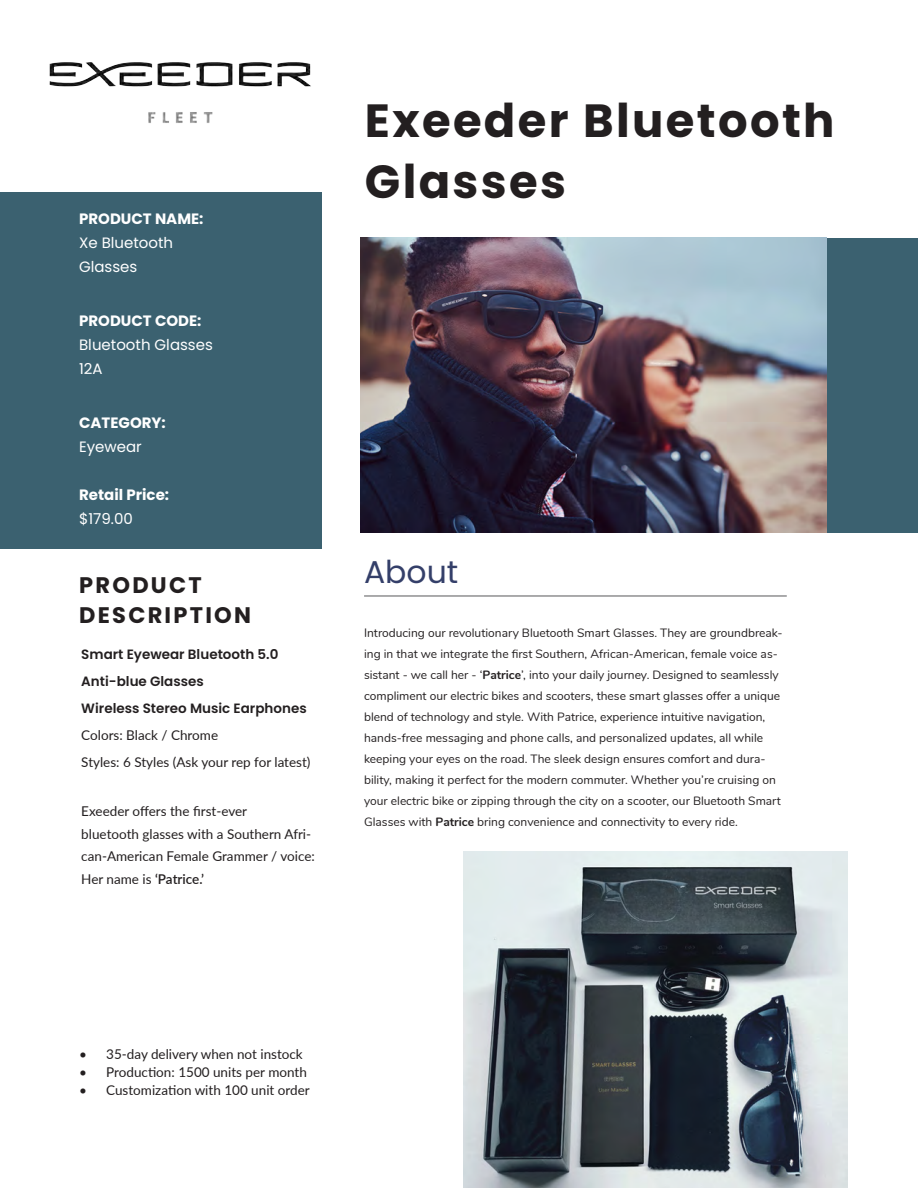
<style>
.page{position:relative;width:918px;height:1188px;background:#fff}
.page>*{position:absolute;margin:0;border:0;box-sizing:border-box;transform-origin:0 0}
.t1{font:700 46.5px "Poppins";letter-spacing:.05em;color:#231f20}
.Subtitle{font:31.5px "Poppins";color:#343f69}
.Heading_1_-_left{font:700 22.5px "Poppins";letter-spacing:.1em;color:#231f20}
.Heading_3_-_left{font:15px/24px "Poppins";color:#fff}
.Heading_3_-_left-2{font:700 15px "Poppins";color:#fff}
.t2{font:13.5px/22.5px "Lato";color:#231f20}
.t3{font:600 13.5px "Poppins";color:#231f20}
.Body_text_1_-_left{font:12px/21px "Nunito";color:#231f20}
.s1{font-weight:600}
.s2{font-weight:700}
</style>
<div class="page">
<div style="left:0;top:192px;width:322px;height:357px;background:#3b6170"></div>
<div style="left:364px;top:238px;width:554px;height:294px;background:#3b6170"></div>
<hr style="left:364px;top:596px;width:423px;height:1px;background:#57585a">
<img style="left:360px;top:238px;width:466px;height:294px">
<img style="left:49px;top:62px;width:262px;height:61px">
<img style="left:464px;top:851px;width:384px;height:337px">
<p class="Heading_3_-_left-2" style="left:79px;top:210px;width:126px">PRODUCT NAME:</p>
<p class="Heading_3_-_left" style="left:79px;top:231px;width:96px">Xe Bluetooth</p>
<p class="Heading_3_-_left" style="left:79px;top:255px;width:60px">Glasses</p>
<p class="Heading_3_-_left-2" style="left:79px;top:312px;width:124px">PRODUCT CODE:</p>
<p class="Heading_3_-_left" style="left:79px;top:333px;width:135px">Bluetooth Glasses<br>12A</p>
<p class="Heading_3_-_left-2" style="left:79px;top:414px;width:88px">CATEGORY:</p>
<p class="Heading_3_-_left" style="left:79px;top:435px;width:64px">Eyewear</p>
<p class="Heading_3_-_left-2" style="left:79px;top:486px;width:92px">Retail Price:</p>
<p class="Heading_3_-_left" style="left:79px;top:507px;width:55px">$179.00</p>
<p class="Heading_1_-_left" style="left:79px;top:572px;width:124px">PRODUCT</p>
<p class="Heading_1_-_left" style="left:79px;top:602px;width:173px">DESCRIPTION</p>
<p class="t3" style="left:81px;top:646px;width:199px">Smart Eyewear Bluetooth 5.0</p>
<p class="t3" style="left:81px;top:673px;width:124px">Anti-blue Glasses</p>
<p class="t3" style="left:81px;top:700px;width:227px">Wireless Stereo Music Earphones</p>
<p class="t2" style="left:81px;top:723px;width:138px">Colors: Black / Chrome</p>
<p class="t2" style="left:81px;top:750px;width:231px">Styles: 6 Styles (Ask your rep for latest)</p>
<p class="t2" style="left:81px;top:799px;width:167px">Exeeder offers the first-ever</p>
<p class="t2" style="left:81px;top:822px;width:235px">bluetooth glasses with a Southern Afri&shy;can-American Female Grammer / voice:<br>Her name is <span class="s1">‘Patrice.’</span></p>
<p class="t1" style="left:365px;top:94px;width:471px">Exeeder Bluetooth</p>
<p class="t1" style="left:365px;top:155px;width:203px">Glasses</p>
<p class="Subtitle" style="left:364px;top:553px;width:96px">About</p>
<p class="Body_text_1_-_left" style="left:364px;top:622px;width:420px">Introducing our revolutionary Bluetooth Smart Glasses. They are groundbreak&shy;ing in that we integrate the first Southern, African-American, female voice as&shy;sistant - we call her - ‘<span class="s2">Patrice</span>’, into your daily journey. Designed to seamlessly compliment our electric bikes and scooters, these smart glasses offer a unique blend of technology and style. With Patrice, experience intuitive navigation, hands-free messaging and phone calls, and personalized updates, all while keeping your eyes on the road. The sleek design ensures comfort and dura&shy;bility, making it perfect for the modern commuter. Whether you’re cruising on your electric bike or zipping through the city on a scooter, our Bluetooth Smart Glasses with <span class="s2">Patrice</span> bring convenience and connectivity to every ride.</p>
<p class="t2" style="left:79px;top:1042px;width:225px">• 35-day delivery when not instock</p>
<p class="t2" style="left:79px;top:1060px;width:229px">• Production: 1500 units per month</p>
<p class="t2" style="left:79px;top:1078px;width:232px">• Customization with 100 unit order</p>
</div>
